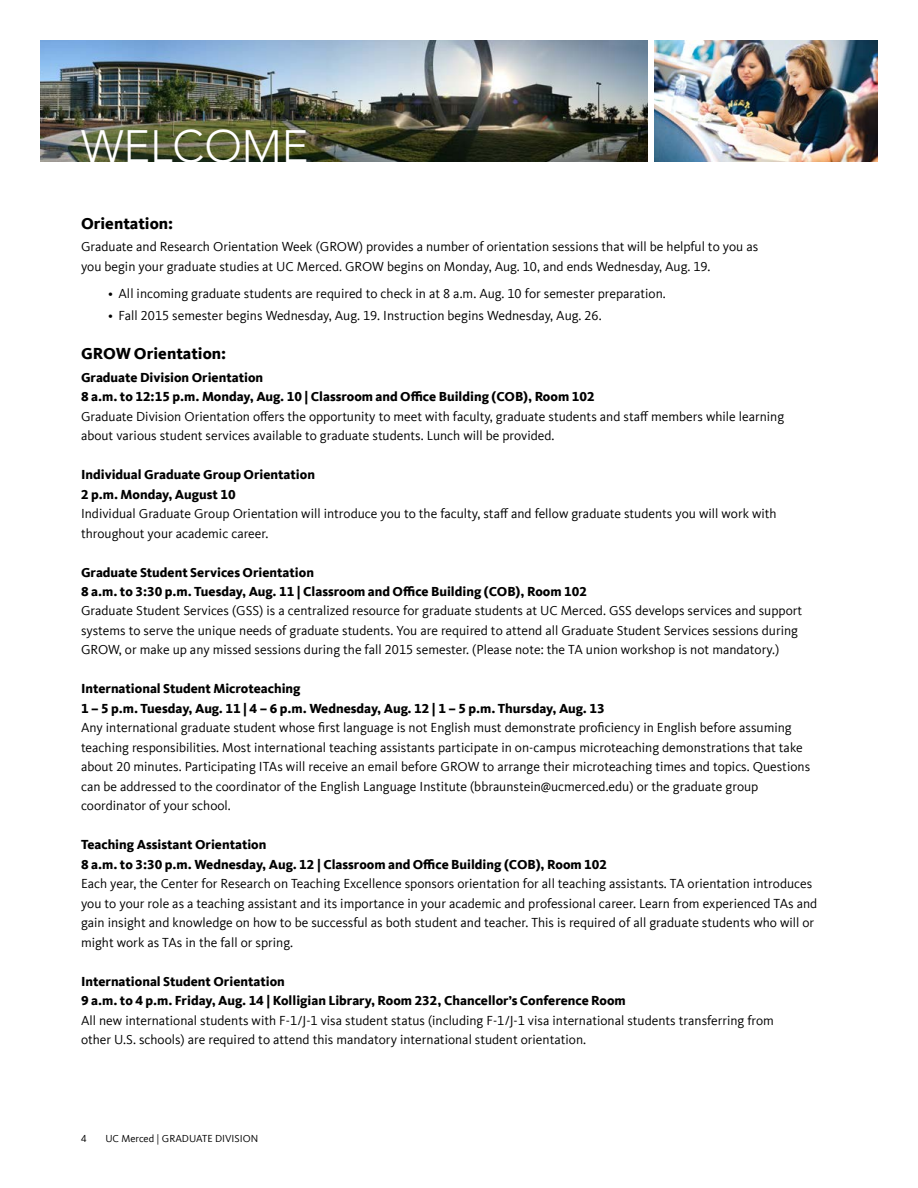
<style>
.page{position:relative;width:918px;height:1188px;background:#fff}
.page>*{position:absolute;margin:0;border:0;box-sizing:border-box;transform-origin:0 0}
.t1{font:300 45px "Avenir LT Std";color:#fff}
.t2{font:800 16.5px "Kievit Offc Pro";color:#000}
.t3{font:13.5px/19.5px "Kievit Offc Pro";color:#000}
.t4{font:800 13.5px/19.5px "Kievit Offc Pro";color:#000}
.t5{font:10.5px "Kievit Offc Pro";color:#000}
</style>
<div class="page">
<img style="left:655px;top:40px;width:223px;height:122px">
<img style="left:40px;top:40px;width:608px;height:122px">
<h1 class="t1" style="left:81px;top:120px;width:229px">WELCOME</h1>
<p class="t2" style="left:81px;top:213px;width:94px">Orientation:</p>
<p class="t3" style="left:81px;top:237px;width:679px">Graduate and Research Orientation Week (GROW) provides a number of orientation sessions that will be helpful to you as you begin your graduate studies at UC Merced. GROW begins on Monday, Aug. 10, and ends Wednesday, Aug. 19.</p>
<p class="t3" style="left:108px;top:283px;width:559px">• All incoming graduate students are required to check in at 8 a.m. Aug. 10 for semester preparation.</p>
<p class="t3" style="left:108px;top:306px;width:495px">• Fall 2015 semester begins Wednesday, Aug. 19. Instruction begins Wednesday, Aug. 26.</p>
<p class="t2" style="left:81px;top:344px;width:147px">GROW Orientation:</p>
<p class="t4" style="left:81px;top:367px;width:515px">Graduate Division Orientation<br>8 a.m. to 12:15 p.m. Monday, Aug. 10 | Classroom and Office Building (COB), Room 102</p>
<p class="t3" style="left:81px;top:406px;width:705px">Graduate Division Orientation offers the opportunity to meet with faculty, graduate students and staff members while learning about various student services available to graduate students. Lunch will be provided.</p>
<p class="t4" style="left:81px;top:465px;width:235px">Individual Graduate Group Orientation<br>2 p.m. Monday, August 10</p>
<p class="t3" style="left:81px;top:504px;width:697px">Individual Graduate Group Orientation will introduce you to the faculty, staff and fellow graduate students you will work with throughout your academic career.</p>
<p class="t4" style="left:81px;top:562px;width:508px">Graduate Student Services Orientation<br>8 a.m. to 3:30 p.m. Tuesday, Aug. 11 | Classroom and Office Building (COB), Room 102</p>
<p class="t3" style="left:81px;top:601px;width:723px">Graduate Student Services (GSS) is a centralized resource for graduate students at UC Merced. GSS develops services and support systems to serve the unique needs of graduate students. You are required to attend all Graduate Student Services sessions during<br>GROW, or make up any missed sessions during the fall 2015 semester. (Please note: the TA union workshop is not mandatory.)</p>
<p class="t4" style="left:81px;top:679px;width:525px">International Student Microteaching<br>1 – 5 p.m. Tuesday, Aug. 11 | 4 – 6 p.m. Wednesday, Aug. 12 | 1 – 5 p.m. Thursday, Aug. 13</p>
<p class="t3" style="left:81px;top:718px;width:731px">Any international graduate student whose first language is not English must demonstrate proficiency in English before assuming teaching responsibilities. Most international teaching assistants participate in on-campus microteaching demonstrations that take about 20 minutes. Participating ITAs will receive an email before GROW to arrange their microteaching times and topics. Questions can be addressed to the coordinator of the English Language Institute (bbraunstein@ucmerced.edu) or the graduate group coordinator of your school.</p>
<p class="t4" style="left:81px;top:835px;width:528px">Teaching Assistant Orientation<br>8 a.m. to 3:30 p.m. Wednesday, Aug. 12 | Classroom and Office Building (COB), Room 102</p>
<p class="t3" style="left:81px;top:874px;width:738px">Each year, the Center for Research on Teaching Excellence sponsors orientation for all teaching assistants. TA orientation introduces you to your role as a teaching assistant and its importance in your academic and professional career. Learn from experienced TAs and gain insight and knowledge on how to be successful as both student and teacher. This is required of all graduate students who will or might work as TAs in the fall or spring.</p>
<p class="t4" style="left:81px;top:972px;width:546px">International Student Orientation<br>9 a.m. to 4 p.m. Friday, Aug. 14 | Kolligian Library, Room 232, Chancellor’s Conference Room</p>
<p class="t3" style="left:81px;top:1011px;width:695px">All new international students with F-1/J-1 visa student status (including F-1/J-1 visa international students transferring from other U.S. schools) are required to attend this mandatory international student orientation.</p>
<p class="t5" style="left:81px;top:1132px;width:7px">4</p>
<p class="t5" style="left:105px;top:1132px;width:154px">UC Merced | GRADUATE DIVISION</p>
</div>
